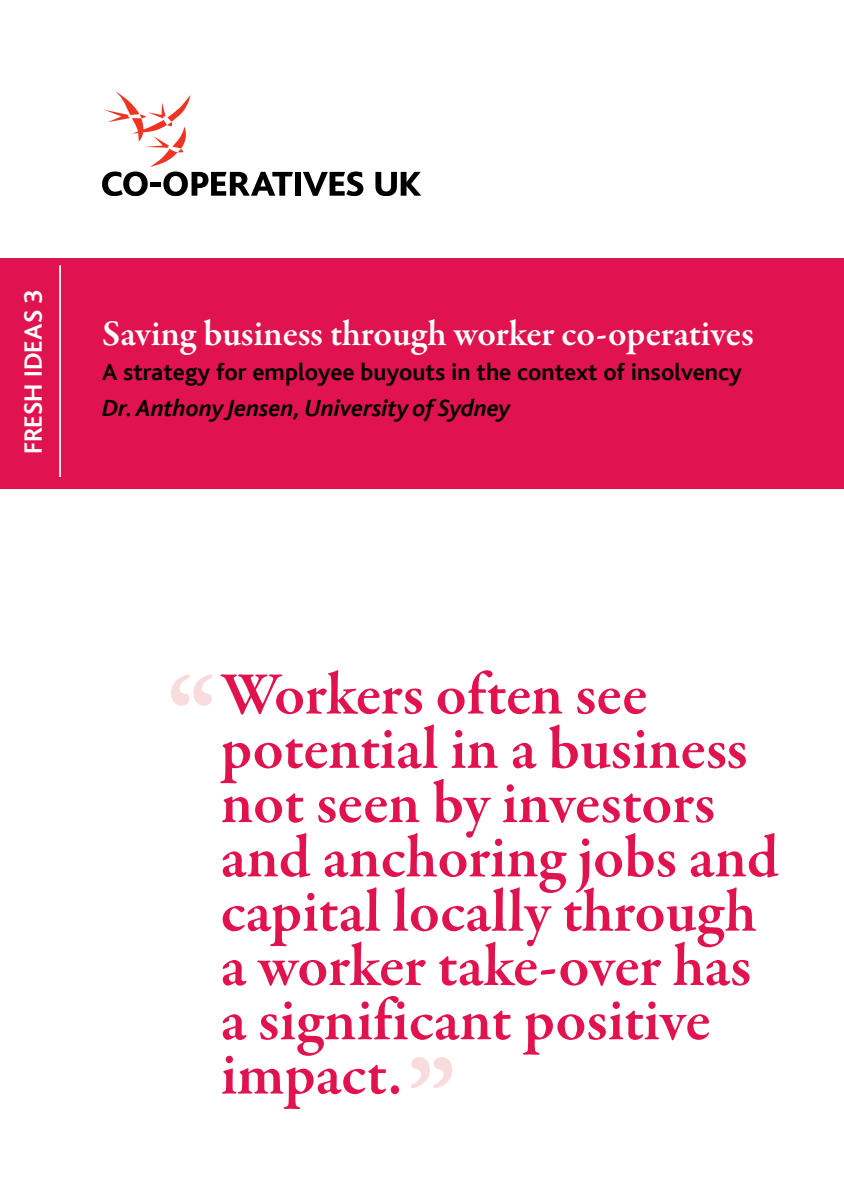
<style>
.page{position:relative;width:844px;height:1191px;background:#fff}
.page>*{position:absolute;margin:0;border:0;box-sizing:border-box;transform-origin:0 0}
.t1{font:600 126px "Garamond Premr Pro";color:#f8dcdb}
.t2{font:600 61.25px/54.2px "Garamond Premr Pro";letter-spacing:-.005em;color:#e1134f}
.t3{font:600 36.75px "Garamond Premr Pro";letter-spacing:-.005em;color:#fff}
.t4{font:700 26.25px "Bliss";letter-spacing:.005em;color:#fff}
.t5{font:700 24.5px "Bliss";color:#000}
.t6{font:italic 700 24.5px "Bliss";color:#000}
.s1{font-size:126px;color:#f8dcdb}
</style>
<div class="page">
<div style="left:0;top:258px;width:843px;height:230px;background:#e1134f"></div>
<div style="left:295px;top:172px;width:6px;height:24px;background:#000"></div>
<svg style="left:303px;top:171px;width:60px;height:25px"></svg>
<svg style="left:375px;top:172px;width:46px;height:24px"></svg>
<svg style="left:102px;top:91px;width:191px;height:105px"></svg>
<hr style="left:59px;top:265px;width:2px;height:212px;background:#fff">
<p class="t4" style="left:19px;top:454px;width:166px;rotate:-90deg">fresh ideas 3</p>
<p class="t3" style="left:102px;top:311px;width:653px">Saving business through worker co-operatives</p>
<p class="t5" style="left:102px;top:359px;width:641px">A strategy for employee buyouts in the context of insolvency</p>
<p class="t6" style="left:102px;top:395px;width:410px">Dr. Anthony Jensen, University of Sydney</p>
<p class="t2" style="left:220px;top:668px;width:559px;text-indent:-55px"><span class="s1">“</span>Workers often see potential in a business not seen by investors and anchoring jobs and capital locally through a worker take-over has a significant positive impact.</p>
<h1 class="t1" style="left:405px;top:1027px;width:53px">”</h1>
</div>
